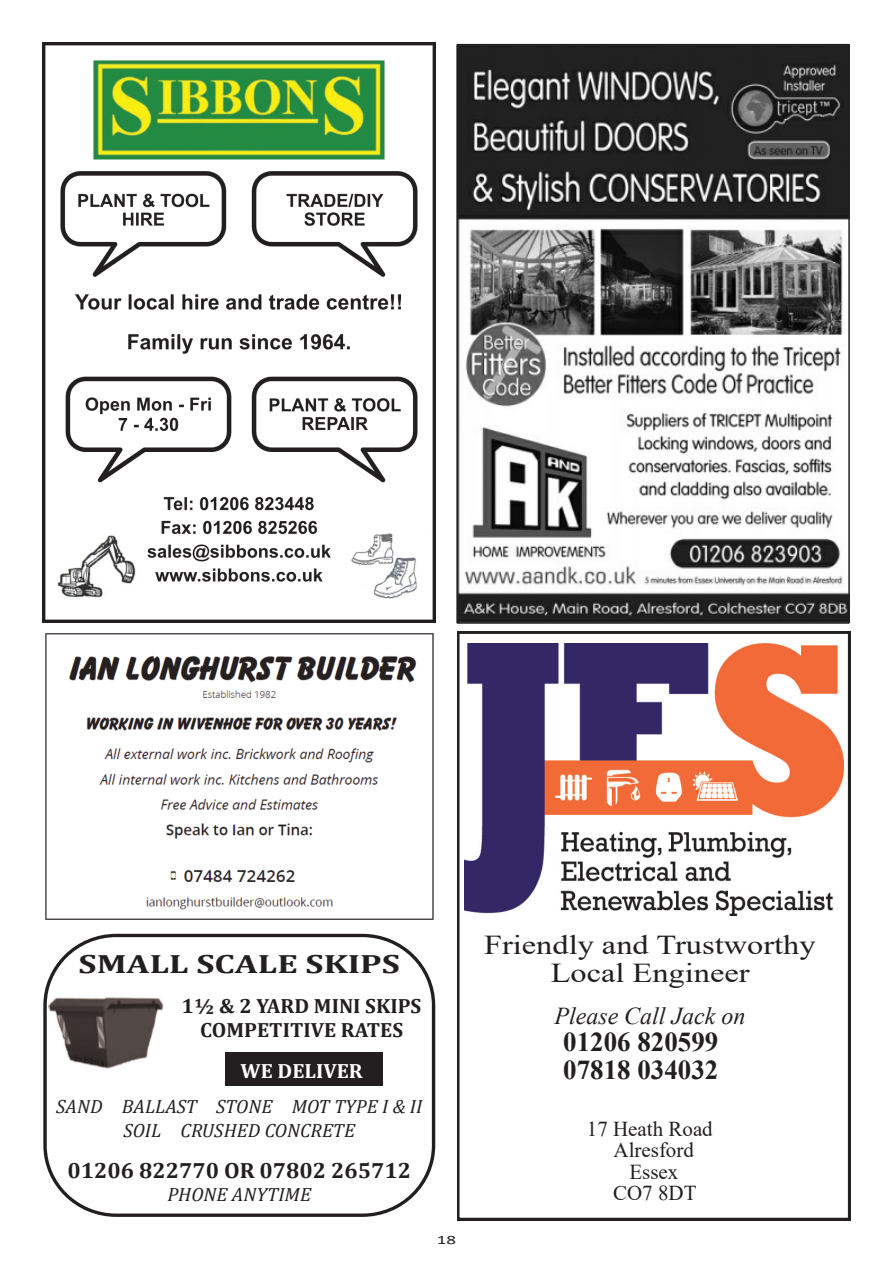
<style>
.page{position:relative;width:893px;height:1263px;background:#fff}
.page>*{position:absolute;margin:0;border:0;box-sizing:border-box;transform-origin:0 0}
.t1{font:27.3px/27.3px "Times New Roman";color:#231f20;text-align:center;scale:1.19 1}
.t2{font:700 27.3px/27.3px "Times New Roman";color:#231f20}
.t3{font:700 26.55px "Cambria";color:#231f20;scale:1.33 1}
.t4{font:italic 24.3px "Times New Roman";color:#231f20}
.t5{font:700 22.05px "Cambria";color:#231f20}
.t6{font:21.15px/21.1px "Times New Roman";color:#231f20;text-align:center}
.t7{font:700 20.55px/23.5px "Cambria";color:#231f20;text-align:center}
.t8{font:700 20.55px "Cambria";color:#fff}
.t9{font:italic 19.2px/23.5px "Cambria";color:#231f20;text-align:center}
.t10{font:12.75px "Calibri";color:#231f20;scale:1.49 1}
</style>
<div class="page">
<img style="left:45px;top:633px;width:389px;height:287px">
<img style="left:43px;top:43px;width:393px;height:579px">
<svg style="left:457px;top:631px;width:393px;height:589px"></svg>
<img style="left:464px;top:644px;width:379px;height:271px">
<img style="left:47px;top:991px;width:117px;height:78px">
<div style="left:225px;top:1052px;width:158px;height:34px;background:#231f20"></div>
<div style="left:43px;top:934px;width:392px;height:283px;border:3px solid #231f20;border-radius:71px"></div>
<svg style="left:456px;top:44px;width:394px;height:580px"></svg>
<h2 class="t3" style="left:79px;top:952px;width:243px">SMALL SCALE SKIPS</h2>
<p class="t7" style="left:182px;top:995px;width:241px">1½ &amp; 2 YARD MINI SKIPS<br>COMPETITIVE RATES</p>
<p class="t8" style="left:241px;top:1062px;width:124px">WE DELIVER</p>
<p class="t9" style="left:56px;top:1096px;width:368px">SAND BALLAST STONE MOT TYPE I &amp; II<br>SOIL CRUSHED CONCRETE</p>
<p class="t5" style="left:68px;top:1161px;width:345px">01206 822770 OR 07802 265712</p>
<p class="t9" style="left:167px;top:1184px;width:145px">PHONE ANYTIME</p>
<p class="t10" style="left:437px;top:1234px;width:14px">18</p>
<h1 class="t1" style="left:484px;top:934px;width:280px">Friendly and Trustworthy<br>Local Engineer</h1>
<p class="t4" style="left:554px;top:1007px;width:193px">Please Call Jack on</p>
<h1 class="t2" style="left:563px;top:1031px;width:157px">01206 820599<br>07818 034032</h1>
<p class="t6" style="left:587px;top:1120px;width:127px">17 Heath Road<br>Alresford<br>Essex<br>CO7 8DT</p>
</div>
